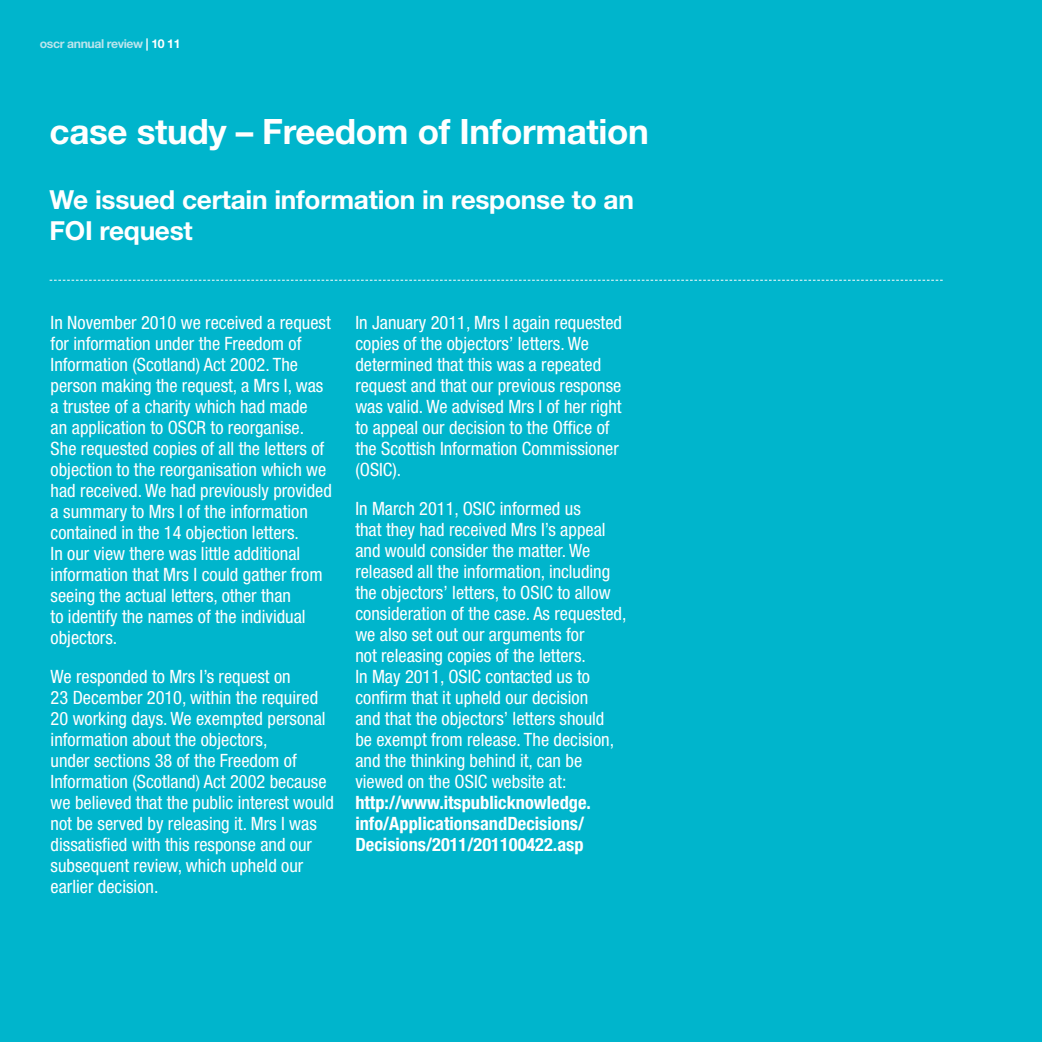
<style>
.page{position:relative;width:1042px;height:1042px;background:#00b5cc}
.page>*{position:absolute;margin:0;border:0;box-sizing:border-box;transform-origin:0 0}
.t1{font:700 35px "Helvetica Neue LT Std";letter-spacing:-.01em;color:#fff}
.t2{font:700 26.25px/31.5px "Helvetica Neue LT Std";letter-spacing:-.01em;color:#fff}
.t3{font:condensed 18.38px/21px "Helvetica Neue LT Std";color:#fff}
.t4{font:700 condensed 18.38px/21px "Helvetica Neue LT Std";color:#fff}
.t5{font:700 12.25px "Helvetica Neue LT Std";letter-spacing:-.03em;color:#bbe4ec}
.s1{color:#fff}
</style>
<div class="page">
<svg style="left:50px;top:280px;width:893px;height:1px"></svg>
<p class="t5" style="left:40px;top:36px;width:142px">oscr annual review <span class="s1">| 10 11</span></p>
<h1 class="t1" style="left:50px;top:110px;width:601px">case study – Freedom of Information</h1>
<h2 class="t2" style="left:50px;top:183px;width:586px">We issued certain information in response to an<br>FOI request</h2>
<p class="t3" style="left:51px;top:312px;width:283px">In November 2010 we received a request for information under the Freedom of Information (Scotland) Act 2002. The person making the request, a Mrs I, was a trustee of a charity which had made<br>an application to OSCR to reorganise.<br>She requested copies of all the letters of objection to the reorganisation which we had received. We had previously provided a summary to Mrs I of the information contained in the 14 objection letters.<br>In our view there was little additional information that Mrs I could gather from seeing the actual letters, other than<br>to identify the names of the individual objectors.</p>
<p class="t3" style="left:51px;top:665px;width:285px">We responded to Mrs I’s request on<br>23 December 2010, within the required 20 working days. We exempted personal information about the objectors,<br>under sections 38 of the Freedom of Information (Scotland) Act 2002 because we believed that the public interest would not be served by releasing it. Mrs I was dissatisfied with this response and our subsequent review, which upheld our earlier decision.</p>
<p class="t3" style="left:355px;top:312px;width:268px">In January 2011, Mrs I again requested copies of the objectors’ letters. We determined that this was a repeated request and that our previous response was valid. We advised Mrs I of her right to appeal our decision to the Office of the Scottish Information Commissioner (OSIC).</p>
<p class="t3" style="left:355px;top:497px;width:273px">In March 2011, OSIC informed us<br>that they had received Mrs I’s appeal and would consider the matter. We released all the information, including the objectors’ letters, to OSIC to allow consideration of the case. As requested, we also set out our arguments for<br>not releasing copies of the letters.<br>In May 2011, OSIC contacted us to confirm that it upheld our decision<br>and that the objectors’ letters should<br>be exempt from release. The decision, and the thinking behind it, can be viewed on the OSIC website at:</p>
<p class="t4" style="left:355px;top:791px;width:237px">http://www.itspublicknowledge. info/ApplicationsandDecisions/<br>Decisions/2011/201100422.asp</p>
</div>
